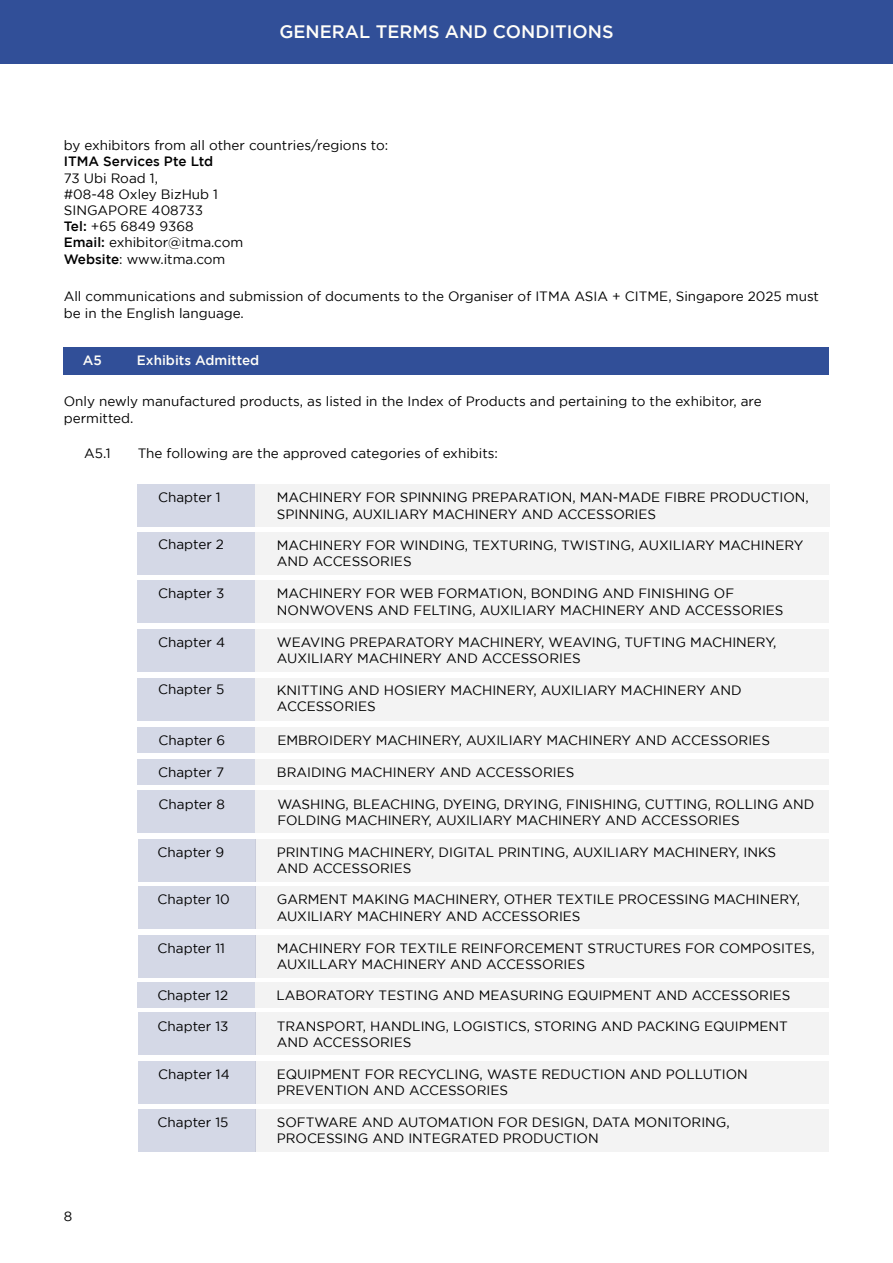
<style>
.page{position:relative;width:893px;height:1263px;background:#fff}
.page>*{position:absolute;margin:0;border:0;box-sizing:border-box;transform-origin:0 0}
.t1{font:500 18px "Gotham";color:#fffef9}
.t2{font:13.5px/16.2px "Gotham";color:#000}
.t3{font:500 13.5px "Gotham";color:#fffef9}
.t4{font:500 13.5px "Gotham";color:#000}
.s1{font-weight:500}
</style>
<div class="page">
<div style="left:138px;top:790px;width:117px;height:43px;background:#d4d8e6"></div>
<div style="left:138px;top:759px;width:117px;height:25px;background:#d4d8e6"></div>
<div style="left:138px;top:727px;width:117px;height:25px;background:#d4d8e6"></div>
<div style="left:138px;top:678px;width:117px;height:42px;background:#d4d8e6"></div>
<div style="left:138px;top:629px;width:117px;height:42px;background:#d4d8e6"></div>
<div style="left:138px;top:580px;width:117px;height:43px;background:#d4d8e6"></div>
<div style="left:138px;top:532px;width:117px;height:42px;background:#d4d8e6"></div>
<div style="left:138px;top:484px;width:117px;height:42px;background:#d4d8e6"></div>
<div style="left:0;top:0;width:893px;height:64px;background:#314f98"></div>
<div style="left:64px;top:348px;width:765px;height:27px;background:#314f98"></div>
<div style="left:255px;top:790px;width:574px;height:43px;background:#f3f3f3"></div>
<div style="left:255px;top:759px;width:574px;height:25px;background:#f3f3f3"></div>
<div style="left:255px;top:727px;width:574px;height:25px;background:#f3f3f3"></div>
<div style="left:255px;top:678px;width:574px;height:42px;background:#f3f3f3"></div>
<div style="left:255px;top:629px;width:574px;height:42px;background:#f3f3f3"></div>
<div style="left:255px;top:580px;width:574px;height:43px;background:#f3f3f3"></div>
<div style="left:255px;top:532px;width:574px;height:42px;background:#f3f3f3"></div>
<div style="left:255px;top:484px;width:574px;height:42px;background:#f3f3f3"></div>
<div style="left:138px;top:935px;width:117px;height:43px;background:#d4d8e6"></div>
<div style="left:138px;top:887px;width:117px;height:42px;background:#d4d8e6"></div>
<div style="left:138px;top:839px;width:117px;height:42px;background:#d4d8e6"></div>
<div style="left:255px;top:935px;width:574px;height:43px;background:#f3f3f3"></div>
<div style="left:255px;top:887px;width:574px;height:42px;background:#f3f3f3"></div>
<div style="left:255px;top:839px;width:574px;height:42px;background:#f3f3f3"></div>
<div style="left:138px;top:982px;width:117px;height:26px;background:#d4d8e6"></div>
<div style="left:255px;top:982px;width:574px;height:26px;background:#f3f3f3"></div>
<div style="left:138px;top:1110px;width:117px;height:42px;background:#d4d8e6"></div>
<div style="left:138px;top:1061px;width:117px;height:43px;background:#d4d8e6"></div>
<div style="left:138px;top:1013px;width:117px;height:42px;background:#d4d8e6"></div>
<div style="left:255px;top:1110px;width:574px;height:42px;background:#f3f3f3"></div>
<div style="left:255px;top:1061px;width:574px;height:43px;background:#f3f3f3"></div>
<div style="left:255px;top:1013px;width:574px;height:42px;background:#f3f3f3"></div>
<h1 class="t1" style="left:279px;top:21px;width:336px">GENERAL TERMS AND CONDITIONS</h1>
<p class="t2" style="left:64px;top:137px;width:326px">by exhibitors from all other countries/regions to:</p>
<p class="t4" style="left:64px;top:154px;width:151px">ITMA Services Pte Ltd</p>
<p class="t2" style="left:64px;top:169px;width:181px">73 Ubi Road 1,<br>#08-48 Oxley BizHub 1<br>SINGAPORE 408733<br><span class="s1">Tel:</span> +65 6849 9368<br><span class="s1">Email:</span> exhibitor@itma.com<br><span class="s1">Website</span>: www.itma.com</p>
<p class="t2" style="left:64px;top:288px;width:757px">All communications and submission of documents to the Organiser of ITMA ASIA + CITME, Singapore 2025 must be in the English language.</p>
<p class="t3" style="left:83px;top:353px;width:21px">A5</p>
<p class="t3" style="left:137px;top:353px;width:124px">Exhibits Admitted</p>
<p class="t2" style="left:64px;top:393px;width:699px">Only newly manufactured products, as listed in the Index of Products and pertaining to the exhibitor, are permitted.</p>
<p class="t2" style="left:84px;top:445px;width:28px">A5.1</p>
<p class="t2" style="left:138px;top:445px;width:362px">The following are the approved categories of exhibits:</p>
<p class="t2" style="left:277px;top:489px;width:533px">MACHINERY FOR SPINNING PREPARATION, MAN-MADE FIBRE PRODUCTION,<br>SPINNING, AUXILIARY MACHINERY AND ACCESSORIES</p>
<p class="t2" style="left:158px;top:489px;width:64px">Chapter 1</p>
<p class="t2" style="left:158px;top:536px;width:67px">Chapter 2</p>
<p class="t2" style="left:277px;top:536px;width:528px">MACHINERY FOR WINDING, TEXTURING, TWISTING, AUXILIARY MACHINERY<br>AND ACCESSORIES</p>
<p class="t2" style="left:158px;top:585px;width:68px">Chapter 3</p>
<p class="t2" style="left:277px;top:585px;width:508px">MACHINERY FOR WEB FORMATION, BONDING AND FINISHING OF<br>NONWOVENS AND FELTING, AUXILIARY MACHINERY AND ACCESSORIES</p>
<p class="t2" style="left:158px;top:634px;width:68px">Chapter 4</p>
<p class="t2" style="left:277px;top:634px;width:501px">WEAVING PREPARATORY MACHINERY, WEAVING, TUFTING MACHINERY,<br>AUXILIARY MACHINERY AND ACCESSORIES</p>
<p class="t2" style="left:158px;top:681px;width:68px">Chapter 5</p>
<p class="t2" style="left:159px;top:731px;width:68px">Chapter 6</p>
<p class="t2" style="left:277px;top:732px;width:494px">EMBROIDERY MACHINERY, AUXILIARY MACHINERY AND ACCESSORIES</p>
<p class="t2" style="left:158px;top:763px;width:67px">Chapter 7</p>
<p class="t2" style="left:277px;top:764px;width:299px">BRAIDING MACHINERY AND ACCESSORIES</p>
<p class="t2" style="left:277px;top:796px;width:538px">WASHING, BLEACHING, DYEING, DRYING, FINISHING, CUTTING, ROLLING AND<br>FOLDING MACHINERY, AUXILIARY MACHINERY AND ACCESSORIES</p>
<p class="t2" style="left:277px;top:681px;width:466px">KNITTING AND HOSIERY MACHINERY, AUXILIARY MACHINERY AND<br>ACCESSORIES</p>
<p class="t2" style="left:159px;top:795px;width:68px">Chapter 8</p>
<p class="t2" style="left:158px;top:844px;width:68px">Chapter 9</p>
<p class="t2" style="left:158px;top:891px;width:74px">Chapter 10</p>
<p class="t2" style="left:277px;top:844px;width:501px">PRINTING MACHINERY, DIGITAL PRINTING, AUXILIARY MACHINERY, INKS<br>AND ACCESSORIES</p>
<p class="t2" style="left:277px;top:891px;width:525px">GARMENT MAKING MACHINERY, OTHER TEXTILE PROCESSING MACHINERY,<br>AUXILIARY MACHINERY AND ACCESSORIES</p>
<p class="t2" style="left:158px;top:940px;width:69px">Chapter 11</p>
<p class="t2" style="left:157px;top:987px;width:72px">Chapter 12</p>
<p class="t2" style="left:276px;top:987px;width:516px">LABORATORY TESTING AND MEASURING EQUIPMENT AND ACCESSORIES</p>
<p class="t2" style="left:277px;top:1018px;width:513px">TRANSPORT, HANDLING, LOGISTICS, STORING AND PACKING EQUIPMENT<br>AND ACCESSORIES</p>
<p class="t2" style="left:277px;top:940px;width:539px">MACHINERY FOR TEXTILE REINFORCEMENT STRUCTURES FOR COMPOSITES,<br>AUXILLARY MACHINERY AND ACCESSORIES</p>
<p class="t2" style="left:158px;top:1018px;width:72px">Chapter 13</p>
<p class="t2" style="left:64px;top:1208px;width:10px">8</p>
<p class="t2" style="left:158px;top:1066px;width:73px">Chapter 14</p>
<p class="t2" style="left:158px;top:1113px;width:72px">Chapter 15</p>
<p class="t2" style="left:277px;top:1066px;width:473px">EQUIPMENT FOR RECYCLING, WASTE REDUCTION AND POLLUTION<br>PREVENTION AND ACCESSORIES</p>
<p class="t2" style="left:277px;top:1114px;width:455px">SOFTWARE AND AUTOMATION FOR DESIGN, DATA MONITORING,<br>PROCESSING AND INTEGRATED PRODUCTION</p>
</div>
